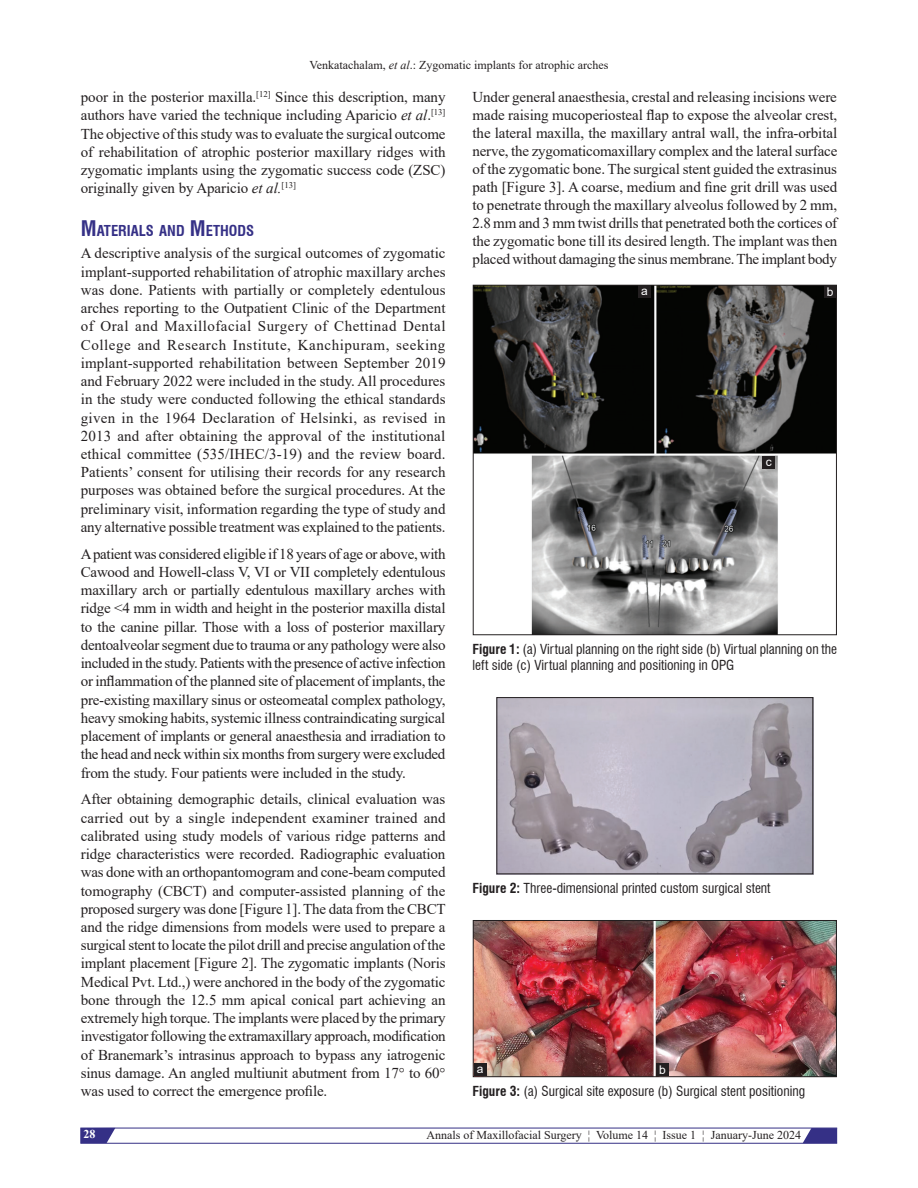
<style>
.page{position:relative;width:918px;height:1188px;background:#fff}
.page>*{position:absolute;margin:0;border:0;box-sizing:border-box;transform-origin:0 0}
.TX{font:15px/18.3px "Times New Roman";letter-spacing:-.01em;color:#231f20;text-align:justify}
.t1{font:700 condensed 14.7px "Swiss 721 BT";color:#353086}
.FGC{font:condensed 13.5px/16.2px "Swiss 721 BT";color:#231f20}
.t2{font:12px "Times New Roman";color:#231f20}
.LABEL{font:12px "Arial";color:#fff}
.t3{font:700 12px "Times New Roman";color:#fff}
.s1{font-style:italic}
.s2{font-size:21px}
.s3{font-weight:700}
</style>
<div class="page">
<img style="left:499px;top:699px;width:312px;height:173px">
<div style="left:497px;top:697px;width:316px;height:177px;border:1px solid #231f20"></div>
<img style="left:475px;top:922px;width:360px;height:153px">
<div style="left:473px;top:920px;width:364px;height:157px;border:1px solid #231f20"></div>
<img style="left:475px;top:287px;width:360px;height:346px">
<div style="left:473px;top:285px;width:364px;height:350px;border:1px solid #231f20"></div>
<div style="left:762px;top:457px;width:13px;height:12px;background:#231f20"></div>
<div style="left:824px;top:285px;width:12px;height:13px;background:#231f20"></div>
<div style="left:638px;top:285px;width:13px;height:13px;background:#231f20"></div>
<div style="left:656px;top:1063px;width:13px;height:13px;background:#231f20"></div>
<div style="left:474px;top:1063px;width:12px;height:13px;background:#231f20"></div>
<svg style="left:80px;top:1128px;width:758px;height:16px"></svg>
<p class="t2" style="left:310px;top:56px;width:300px">Venkatachalam, <span class="s1">et al</span>.: Zygomatic implants for atrophic arches</p>
<p class="TX" style="left:81px;top:88px;width:366px">poor in the posterior maxilla.<sup>[12]</sup> Since this description, many authors have varied the technique including Aparicio <span class="s1">et al</span>.<sup>[13] </sup>The objective of this study was to evaluate the surgical outcome of rehabilitation of atrophic posterior maxillary ridges with zygomatic implants using the zygomatic success code (ZSC) originally given by Aparicio <span class="s1">et al.</span><sup>[13]</sup></p>
<h1 class="t1" style="left:81px;top:222px;width:175px"><span class="s2">M</span>ATERIALS AND <span class="s2">M</span>ETHODS</h1>
<p class="TX" style="left:81px;top:244px;width:366px">A descriptive analysis of the surgical outcomes of zygomatic implant‑supported rehabilitation of atrophic maxillary arches was done. Patients with partially or completely edentulous arches reporting to the Outpatient Clinic of the Department of Oral and Maxillofacial Surgery of Chettinad Dental College and Research Institute, Kanchipuram, seeking implant‑supported rehabilitation between September 2019 and February 2022 were included in the study. All procedures in the study were conducted following the ethical standards given in the 1964 Declaration of Helsinki, as revised in 2013 and after obtaining the approval of the institutional ethical committee (535/IHEC/3‑19) and the review board.<br>Patients’ consent for utilising their records for any research purposes was obtained before the surgical procedures. At the preliminary visit, information regarding the type of study and any alternative possible treatment was explained to the patients.</p>
<p class="TX" style="left:81px;top:544px;width:366px">A patient was considered eligible if 18 years of age or above, with Cawood and Howell‑class V, VI or VII completely edentulous maxillary arch or partially edentulous maxillary arches with ridge &lt;4 mm in width and height in the posterior maxilla distal to the canine pillar. Those with a loss of posterior maxillary dentoalveolar segment due to trauma or any pathology were also included in the study. Patients with the presence of active infection or inflammation of the planned site of placement of implants, the pre‑existing maxillary sinus or osteomeatal complex pathology, heavy smoking habits, systemic illness contraindicating surgical placement of implants or general anaesthesia and irradiation to the head and neck within six months from surgery were excluded from the study. Four patients were included in the study.</p>
<p class="TX" style="left:81px;top:790px;width:366px">After obtaining demographic details, clinical evaluation was carried out by a single independent examiner trained and calibrated using study models of various ridge patterns and ridge characteristics were recorded. Radiographic evaluation was done with an orthopantomogram and cone‑beam computed tomography (CBCT) and computer‑assisted planning of the proposed surgery was done [Figure 1]. The data from the CBCT and the ridge dimensions from models were used to prepare a surgical stent to locate the pilot drill and precise angulation of the implant placement [Figure 2]. The zygomatic implants (Noris Medical Pvt. Ltd.,) were anchored in the body of the zygomatic bone through the 12.5 mm apical conical part achieving an extremely high torque. The implants were placed by the primary investigator following the extramaxillary approach, modification of Branemark’s intrasinus approach to bypass any iatrogenic sinus damage. An angled multiunit abutment from 17° to 60° was used to correct the emergence profile.</p>
<p class="TX" style="left:472px;top:88px;width:366px">Under general anaesthesia, crestal and releasing incisions were made raising mucoperiosteal flap to expose the alveolar crest, the lateral maxilla, the maxillary antral wall, the infra‑orbital nerve, the zygomaticomaxillary complex and the lateral surface of the zygomatic bone. The surgical stent guided the extrasinus path [Figure 3]. A coarse, medium and fine grit drill was used to penetrate through the maxillary alveolus followed by 2 mm, 2.8 mm and 3 mm twist drills that penetrated both the cortices of the zygomatic bone till its desired length. The implant was then placed without damaging the sinus membrane. The implant body</p>
<p class="LABEL" style="left:641px;top:282px;width:8px">a</p>
<p class="LABEL" style="left:827px;top:283px;width:8px">b</p>
<p class="LABEL" style="left:766px;top:454px;width:7px">c</p>
<p class="FGC" style="left:472px;top:641px;width:366px"><span class="s3">Figure 1:</span> (a) Virtual planning on the right side (b) Virtual planning on the left side (c) Virtual planning and positioning in OPG</p>
<p class="FGC" style="left:472px;top:880px;width:300px"><span class="s3">Figure 2:</span> Three-dimensional printed custom surgical stent</p>
<p class="LABEL" style="left:477px;top:1060px;width:8px">a</p>
<p class="LABEL" style="left:659px;top:1061px;width:8px">b</p>
<p class="FGC" style="left:472px;top:1083px;width:334px"><span class="s3">Figure 3:</span> (a) Surgical site exposure (b) Surgical stent positioning</p>
<p class="t3" style="left:84px;top:1125px;width:13px">28</p>
<p class="t2" style="left:427px;top:1127px;width:376px">Annals of Maxillofacial Surgery ¦ Volume 14 ¦ Issue 1 ¦ January-June 2024</p>
</div>
